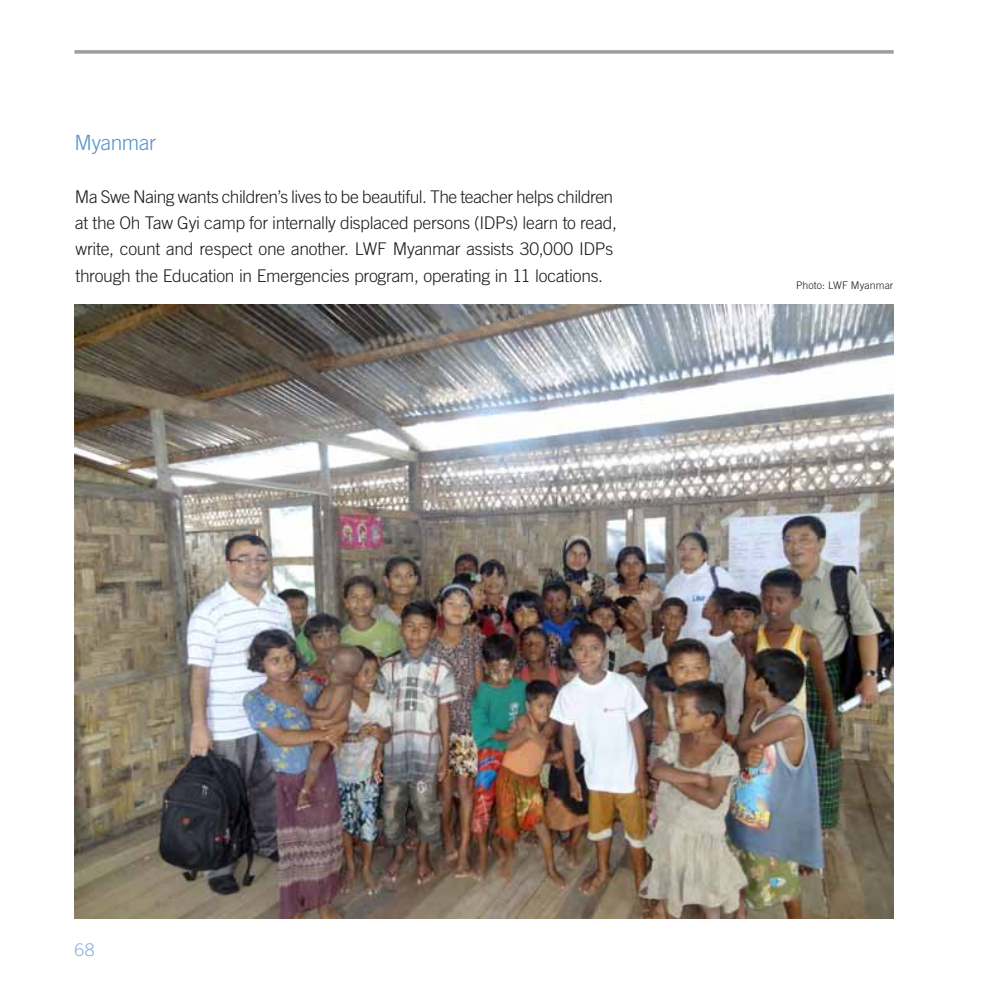
<style>
.page{position:relative;width:993px;height:993px;background:#fff}
.page>*{position:absolute;margin:0;border:0;box-sizing:border-box;transform-origin:0 0}
.t1{font:300 21px "Trade Gothic LT Std";letter-spacing:-.02em;color:#5692ce}
.t2{font:300 17.5px/26.2px "Trade Gothic LT Std";letter-spacing:-.02em;color:#1d1d1b}
.t3{font:300 17.5px "Trade Gothic LT Std";color:#91b1de}
.t4{font:300 10.5px "Trade Gothic LT Std";letter-spacing:.01em;color:#1d1d1b}
</style>
<div class="page">
<svg style="left:74px;top:50px;width:819px;height:4px"></svg>
<img style="left:74px;top:304px;width:819px;height:614px">
<p class="t1" style="left:74px;top:130px;width:83px">Myanmar</p>
<p class="t2" style="left:75px;top:183px;width:543px">Ma Swe Naing wants children’s lives to be beautiful. The teacher helps children at the Oh Taw Gyi camp for internally displaced persons (IDPs) learn to read, write, count and respect one another. LWF Myanmar assists 30,000 IDPs through the Education in Emergencies program, operating in 11 locations.</p>
<p class="t4" style="left:795px;top:279px;width:99px">Photo: LWF Myanmar</p>
<p class="t3" style="left:74px;top:939px;width:21px">68</p>
</div>
